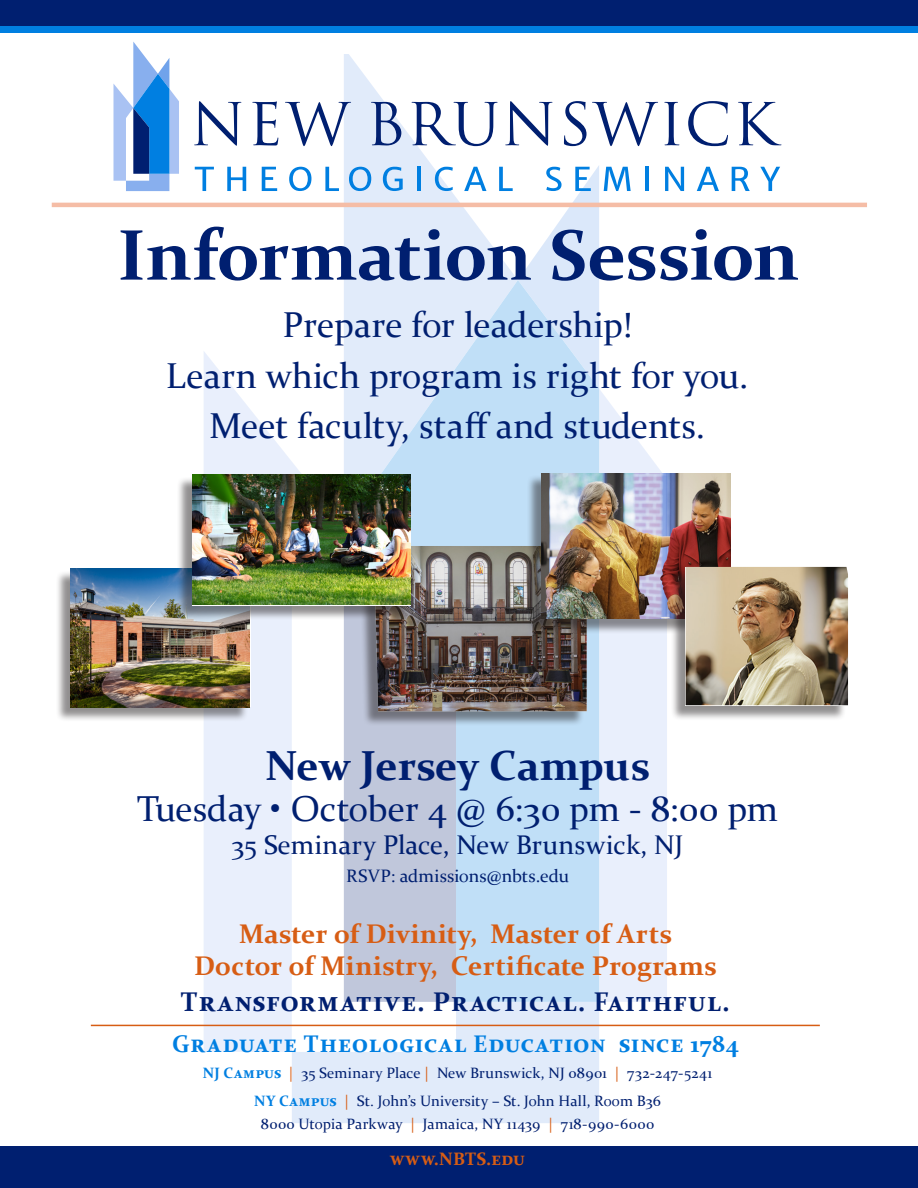
<style>
.page{position:relative;width:918px;height:1188px;background:#fff}
.page>*{position:absolute;margin:0;border:0;box-sizing:border-box;transform-origin:0 0}
.body{font:700 72px "Constantia";letter-spacing:-.01em;color:#001f70}
.body-2{font:700 42px "Constantia";letter-spacing:-.005em;color:#001f70}
.body-3{font:36px "Constantia";color:#001f70}
.body-4{font:700 27px "Constantia";letter-spacing:.005em;color:#d75d14}
.t1{font:700 27px "Constantia";letter-spacing:.065em;color:#001f70}
.body-5{font:27px "Constantia";letter-spacing:.01em;color:#001f70}
.t2{font:700 24px "Constantia";letter-spacing:.03em;color:#007fe1}
.body-6{font:18px "Constantia";letter-spacing:.005em;color:#001f70}
.t3{font:700 18px "Constantia";letter-spacing:.015em;color:#d75d14}
.t4{font:15px/22.5px "Constantia";letter-spacing:.015em;color:#001f70;text-align:center}
.s1{font-weight:700;color:#007fe1}
.s2{color:#d75d14}
</style>
<div class="page">
<svg style="left:204px;top:352px;width:85px;height:700px;background:#ebf0fc"></svg>
<svg style="left:344px;top:54px;width:153px;height:111px"></svg>
<div style="left:0;top:0;width:918px;height:31px;background:#001f70"></div>
<div style="left:0;top:26px;width:918px;height:7px;background:#007fe1"></div>
<hr style="left:91px;top:1025px;width:729px;height:1px;background:#d75d14">
<svg style="left:114px;top:42px;width:65px;height:149px"></svg>
<svg style="left:194px;top:101px;width:47px;height:45px"></svg>
<svg style="left:252px;top:101px;width:26px;height:44px"></svg>
<svg style="left:285px;top:102px;width:66px;height:44px"></svg>
<svg style="left:371px;top:102px;width:30px;height:43px"></svg>
<svg style="left:412px;top:102px;width:86px;height:44px"></svg>
<svg style="left:505px;top:101px;width:47px;height:45px"></svg>
<svg style="left:564px;top:101px;width:94px;height:45px"></svg>
<svg style="left:664px;top:102px;width:15px;height:43px"></svg>
<svg style="left:688px;top:101px;width:40px;height:45px"></svg>
<svg style="left:738px;top:102px;width:44px;height:43px"></svg>
<svg style="left:195px;top:167px;width:19px;height:24px"></svg>
<svg style="left:227px;top:167px;width:19px;height:24px"></svg>
<svg style="left:262px;top:167px;width:15px;height:24px"></svg>
<svg style="left:697px;top:167px;width:22px;height:24px"></svg>
<svg style="left:732px;top:167px;width:18px;height:24px"></svg>
<svg style="left:760px;top:167px;width:20px;height:24px"></svg>
<div style="left:0;top:1147px;width:918px;height:41px;background:#001f70"></div>
<hr style="left:54px;top:203px;width:811px;height:4px;background:#f5bda6">
<svg style="left:289px;top:165px;width:395px;height:958px"></svg>
<img style="left:374px;top:546px;width:213px;height:165px">
<div style="left:527px;top:475px;width:201px;height:159px;background:#231f20;opacity:.5"></div>
<img style="left:542px;top:473px;width:188px;height:146px">
<div style="left:56px;top:571px;width:192px;height:151px;background:#231f20;opacity:.5"></div>
<img style="left:71px;top:569px;width:179px;height:138px">
<div style="left:177px;top:477px;width:232px;height:144px;background:#231f20;opacity:.5"></div>
<img style="left:192px;top:474px;width:219px;height:131px">
<div style="left:671px;top:569px;width:175px;height:151px;background:#231f20;opacity:.5"></div>
<img style="left:686px;top:567px;width:162px;height:138px">
<p class="body" style="left:118px;top:205px;width:683px">Information Session</p>
<p class="body-3" style="left:282px;top:300px;width:351px">Prepare for leadership!</p>
<p class="body-3" style="left:166px;top:351px;width:584px">Learn which program is right for you.</p>
<p class="body-3" style="left:209px;top:402px;width:497px">Meet faculty, staff and students.</p>
<p class="body-2" style="left:265px;top:737px;width:386px">New Jersey Campus</p>
<p class="body-3" style="left:137px;top:784px;width:643px">Tuesday • October 4 @ 6:30 pm - 8:00 pm</p>
<p class="body-5" style="left:232px;top:826px;width:453px">35 Seminary Place, New Brunswick, NJ</p>
<p class="body-6" style="left:346px;top:864px;width:224px">RSVP: admissions@nbts.edu</p>
<p class="body-4" style="left:239px;top:916px;width:434px">Master of Divinity, Master of Arts</p>
<p class="body-4" style="left:194px;top:947px;width:524px">Doctor of Ministry, Certificate Programs</p>
<p class="t1" style="left:181px;top:983px;width:551px">Transformative. Practical. Faithful.</p>
<p class="t2" style="left:172px;top:1027px;width:568px">Graduate Theological Education since 1784</p>
<p class="t4" style="left:203px;top:1061px;width:511px"><span class="s1">NJ Campus</span> <span class="s2">|</span> 35 Seminary Place <span class="s2">|</span> New Brunswick, NJ 08901 <span class="s2">|</span> 732-247-5241</p>
<p class="t4" style="left:254px;top:1089px;width:408px"><span class="s1">NY Campus</span> <span class="s2">|</span> St. John’s University – St. John Hall, Room B36<br>8000 Utopia Parkway <span class="s2">|</span> Jamaica, NY 11439 <span class="s2">|</span> 718-990-6000</p>
<p class="t3" style="left:390px;top:1146px;width:136px">www.NBTS.edu</p>
</div>
